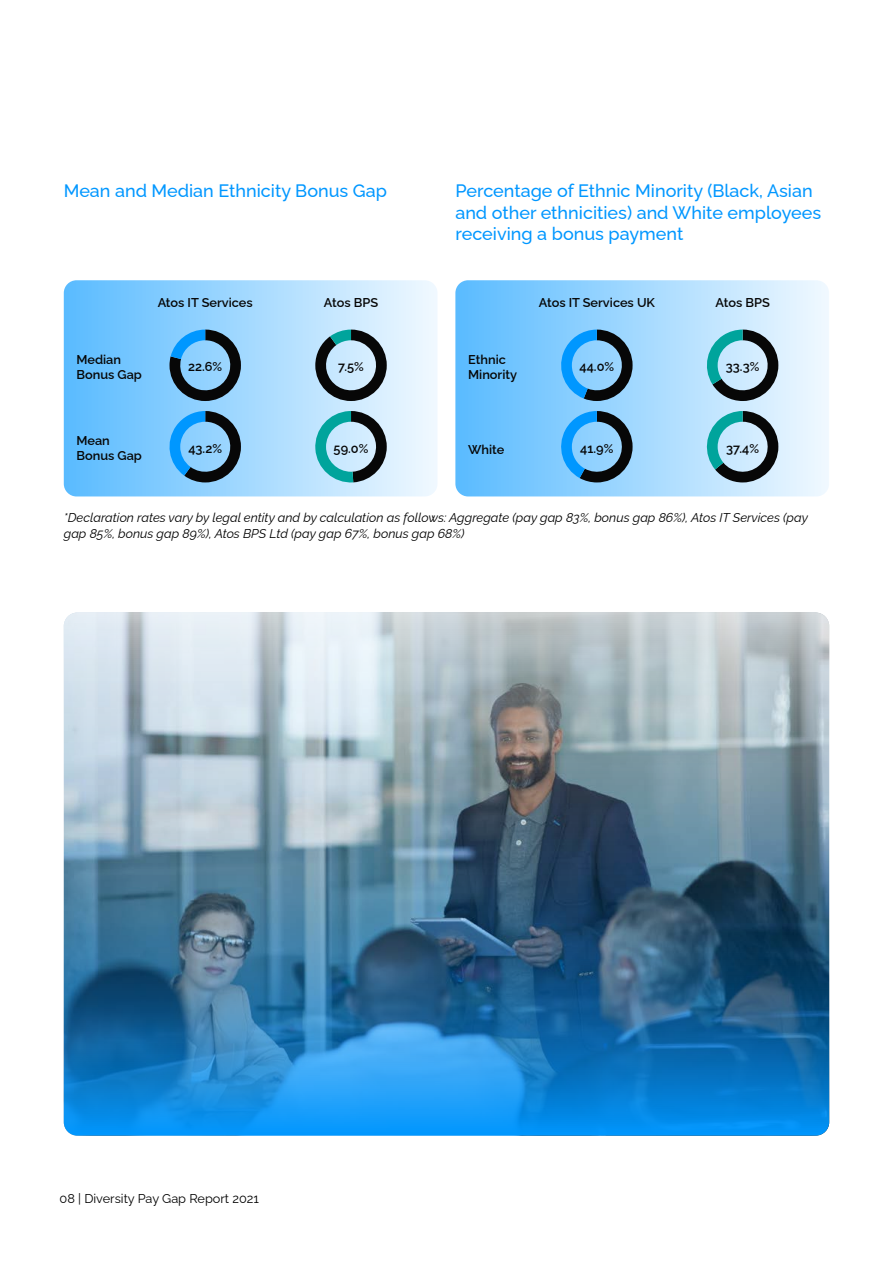
<style>
.page{position:relative;width:893px;height:1263px;background:#fff}
.page>*{position:absolute;margin:0;border:0;box-sizing:border-box;transform-origin:0 0}
.t1{font:500 18px/21.6px "Raleway";color:#0097ff}
.t2{font:italic 12.75px/15.3px "Raleway";color:#000}
.t3{font:600 12.75px/15.3px "Raleway";color:#060606}
.t4{font:12.75px "Raleway";color:#000}
</style>
<div class="page">
<div style="left:64px;top:280px;width:374px;height:216px;background:linear-gradient(to right,#59bbff,#f1f9ff);border-radius:13px"></div>
<div style="left:455px;top:280px;width:374px;height:216px;background:linear-gradient(to right,#59bbff,#f0f8ff);border-radius:13px"></div>
<svg style="left:702px;top:330px;width:76px;height:71px;background:#80a8b4"></svg>
<svg style="left:314px;top:411px;width:73px;height:73px;background:#80b1bd"></svg>
<svg style="left:702px;top:411px;width:76px;height:71px;background:#80a9b5"></svg>
<svg style="left:170px;top:330px;width:71px;height:71px;background:#598cb0"></svg>
<svg style="left:315px;top:330px;width:72px;height:71px;background:#7e95a2"></svg>
<svg style="left:165px;top:411px;width:76px;height:71px;background:#5b9ac6"></svg>
<svg style="left:556px;top:330px;width:77px;height:71px;background:#5c9dcb"></svg>
<svg style="left:556px;top:411px;width:77px;height:71px;background:#5c9cc9"></svg>
<img style="left:64px;top:612px;width:765px;height:523px;border-radius:14px">
<h1 class="t1" style="left:64px;top:178px;width:325px">Mean and Median Ethnicity Bonus Gap</h1>
<h1 class="t1" style="left:455px;top:178px;width:367px">Percentage of Ethnic Minority (Black, Asian and other ethnicities) and White employees receiving a bonus payment</h1>
<p class="t3" style="left:158px;top:293px;width:97px">Atos IT Services</p>
<p class="t3" style="left:324px;top:293px;width:56px">Atos BPS</p>
<p class="t3" style="left:77px;top:350px;width:67px">Median<br>Bonus Gap</p>
<p class="t3" style="left:188px;top:358px;width:36px">22.6%</p>
<p class="t3" style="left:338px;top:358px;width:27px">7.5%</p>
<p class="t3" style="left:77px;top:431px;width:67px">Mean<br>Bonus Gap</p>
<p class="t3" style="left:188px;top:439px;width:35px">43.2%</p>
<p class="t3" style="left:334px;top:439px;width:36px">59.0%</p>
<p class="t3" style="left:468px;top:350px;width:50px">Ethnic<br>Minority</p>
<p class="t3" style="left:539px;top:293px;width:118px">Atos IT Services UK</p>
<p class="t3" style="left:715px;top:293px;width:56px">Atos BPS</p>
<p class="t3" style="left:580px;top:358px;width:36px">44.0%</p>
<p class="t3" style="left:726px;top:358px;width:35px">33.3%</p>
<p class="t3" style="left:468px;top:440px;width:38px">White</p>
<p class="t3" style="left:580px;top:439px;width:35px">41.9%</p>
<p class="t3" style="left:726px;top:439px;width:34px">37.4%</p>
<p class="t2" style="left:64px;top:509px;width:746px">*Declaration rates vary by legal entity and by calculation as follows: Aggregate (pay gap 83%, bonus gap 86%), Atos IT Services (pay gap 85%, bonus gap 89%), Atos BPS Ltd (pay gap 67%, bonus gap 68%)</p>
<p class="t4" style="left:60px;top:1189px;width:201px">08 | Diversity Pay Gap Report 2021</p>
</div>
